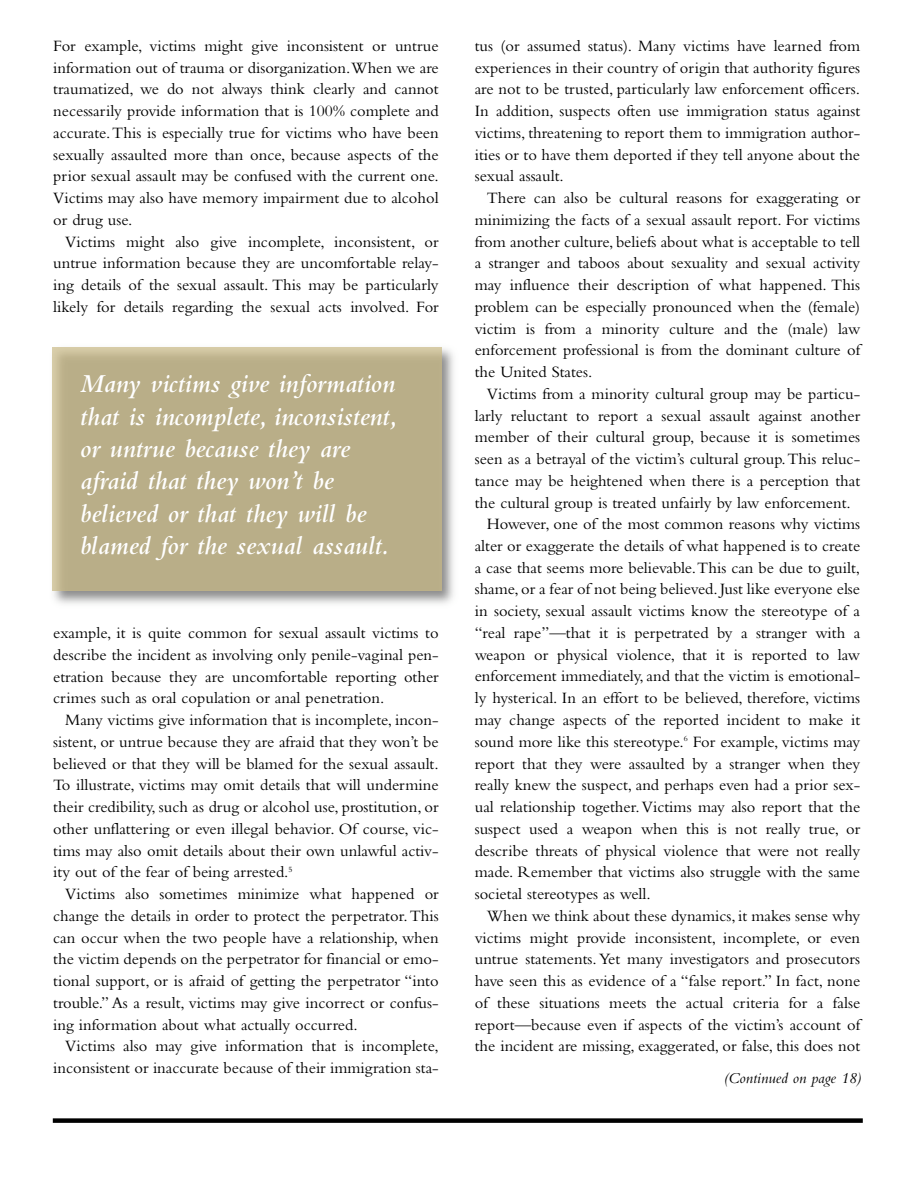
<style>
.page{position:relative;width:918px;height:1188px;background:#fff}
.page>*{position:absolute;margin:0;border:0;box-sizing:border-box;transform-origin:0 0}
.t1{font:italic 600 27px/32.4px "Bembo";color:#fff}
.t2{font:16.5px/21.8px "Bembo";color:#000;text-align:justify}
.t3{font:italic 15.75px "Bembo";color:#000}
</style>
<div class="page">
<div style="left:53px;top:1118px;width:810px;height:5px;background:#000"></div>
<img style="left:52px;top:347px;width:402px;height:257px">
<div style="left:53px;top:347px;width:388px;height:244px;background:#b9ae88"></div>
<p class="t2" style="left:53px;top:36px;width:387px">For example, victims might give inconsistent or untrue information out of trauma or disorganization.When we are traumatized, we do not always think clearly and cannot necessarily provide information that is 100% complete and accurate. This is especially true for victims who have been sexually assaulted more than once, because aspects of the prior sexual assault may be confused with the current one.<br>Victims may also have memory impairment due to alcohol or drug use.</p>
<p class="t2" style="left:53px;top:232px;width:387px;text-indent:12px">Victims might also give incomplete, inconsistent, or untrue information because they are uncomfortable relay&shy;ing details of the sexual assault. This may be particularly likely for details regarding the sexual acts involved. For</p>
<h1 class="t1" style="left:80px;top:370px;width:318px">Many victims give information that is incomplete, inconsistent, or untrue because they are afraid that they won’t be believed or that they will be blamed for the sexual assault.</h1>
<p class="t2" style="left:53px;top:624px;width:387px">example, it is quite common for sexual assault victims to describe the incident as involving only penile-vaginal pen&shy;etration because they are uncomfortable reporting other crimes such as oral copulation or anal penetration.</p>
<p class="t2" style="left:53px;top:711px;width:387px;text-indent:12px">Many victims give information that is incomplete, incon&shy;sistent, or untrue because they are afraid that they won’t be believed or that they will be blamed for the sexual assault.<br>To illustrate, victims may omit details that will undermine their credibility, such as drug or alcohol use, prostitution, or other unflattering or even illegal behavior. Of course, vic&shy;tims may also omit details about their own unlawful activ&shy;ity out of the fear of being arrested.<sup>5</sup></p>
<p class="t2" style="left:53px;top:885px;width:387px;text-indent:12px">Victims also sometimes minimize what happened or change the details in order to protect the perpetrator. This can occur when the two people have a relationship, when the victim depends on the perpetrator for financial or emo&shy;tional support, or is afraid of getting the perpetrator “into trouble.” As a result, victims may give incorrect or confus&shy;ing information about what actually occurred.</p>
<p class="t2" style="left:53px;top:1037px;width:387px;text-align:right">Victims also may give information that is incomplete, inconsistent or inaccurate because of their immigration sta-</p>
<p class="t2" style="left:475px;top:36px;width:387px">tus (or assumed status). Many victims have learned from experiences in their country of origin that authority figures are not to be trusted, particularly law enforcement officers.<br>In addition, suspects often use immigration status against victims, threatening to report them to immigration author&shy;ities or to have them deported if they tell anyone about the sexual assault.</p>
<p class="t2" style="left:475px;top:189px;width:387px;text-indent:12px">There can also be cultural reasons for exaggerating or minimizing the facts of a sexual assault report. For victims from another culture, beliefs about what is acceptable to tell a stranger and taboos about sexuality and sexual activity may influence their description of what happened. This problem can be especially pronounced when the (female) victim is from a minority culture and the (male) law enforcement professional is from the dominant culture of the United States.</p>
<p class="t2" style="left:487px;top:384px;width:375px">Victims from a minority cultural group may be particu-</p>
<p class="t2" style="left:475px;top:406px;width:387px">larly reluctant to report a sexual assault against another</p>
<p class="t2" style="left:475px;top:428px;width:387px">member of their cultural group, because it is sometimes</p>
<p class="t2" style="left:475px;top:450px;width:387px">seen as a betrayal of the victim’s cultural group. This reluc-</p>
<p class="t2" style="left:475px;top:471px;width:387px">tance may be heightened when there is a perception that</p>
<p class="t2" style="left:475px;top:493px;width:378px">the cultural group is treated unfairly by law enforcement.</p>
<p class="t2" style="left:487px;top:515px;width:375px">However, one of the most common reasons why victims</p>
<p class="t2" style="left:475px;top:536px;width:387px">alter or exaggerate the details of what happened is to create</p>
<p class="t2" style="left:475px;top:558px;width:387px">a case that seems more believable. This can be due to guilt,</p>
<p class="t2" style="left:475px;top:580px;width:387px">shame, or a fear of not being believed. Just like everyone else</p>
<p class="t2" style="left:475px;top:602px;width:387px">in society, sexual assault victims know the stereotype of a</p>
<p class="t2" style="left:475px;top:623px;width:387px">“real rape”—that it is perpetrated by a stranger with a</p>
<p class="t2" style="left:475px;top:645px;width:387px">weapon or physical violence, that it is reported to law</p>
<p class="t2" style="left:475px;top:667px;width:387px">enforcement immediately, and that the victim is emotional-</p>
<p class="t2" style="left:475px;top:689px;width:387px">ly hysterical. In an effort to be believed, therefore, victims</p>
<p class="t2" style="left:475px;top:710px;width:387px">may change aspects of the reported incident to make it</p>
<p class="t2" style="left:475px;top:732px;width:387px">sound more like this stereotype.<sup>6</sup> For example, victims may</p>
<p class="t2" style="left:475px;top:754px;width:387px">report that they were assaulted by a stranger when they</p>
<p class="t2" style="left:475px;top:776px;width:387px">really knew the suspect, and perhaps even had a prior sex-</p>
<p class="t2" style="left:475px;top:798px;width:387px">ual relationship together. Victims may also report that the</p>
<p class="t2" style="left:475px;top:819px;width:387px">suspect used a weapon when this is not really true, or</p>
<p class="t2" style="left:475px;top:841px;width:387px">describe threats of physical violence that were not really</p>
<p class="t2" style="left:475px;top:863px;width:387px">made. Remember that victims also struggle with the same</p>
<p class="t2" style="left:475px;top:885px;width:178px">societal stereotypes as well.</p>
<p class="t2" style="left:487px;top:906px;width:375px">When we think about these dynamics, it makes sense why</p>
<p class="t2" style="left:475px;top:928px;width:387px">victims might provide inconsistent, incomplete, or even</p>
<p class="t2" style="left:475px;top:950px;width:387px">untrue statements. Yet many investigators and prosecutors</p>
<p class="t2" style="left:475px;top:972px;width:387px">have seen this as evidence of a “false report.” In fact, none</p>
<p class="t2" style="left:475px;top:993px;width:387px">of these situations meets the actual criteria for a false</p>
<p class="t2" style="left:475px;top:1015px;width:387px">report—because even if aspects of the victim’s account of</p>
<p class="t2" style="left:475px;top:1037px;width:387px">the incident are missing, exaggerated, or false, this does not</p>
<p class="t3" style="left:724px;top:1072px;width:139px">(Continued on page 18)</p>
</div>
